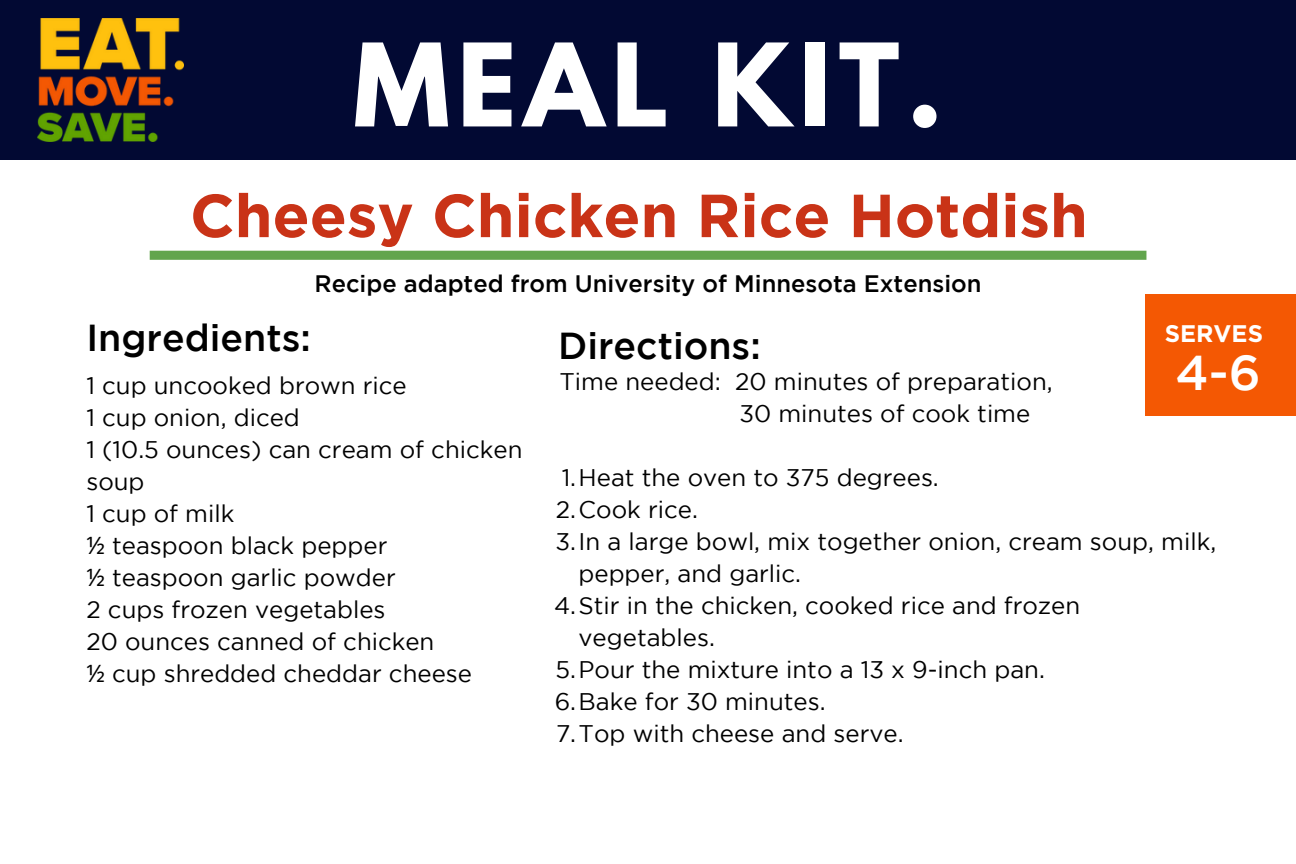
<style>
.page{position:relative;width:1296px;height:864px;background:#fff}
.page>*{position:absolute;margin:0;border:0;box-sizing:border-box;transform-origin:0 0}
.t1{font:700 101.7px "League Spartan";letter-spacing:.075em;color:#fff}
.t2{font:700 60.6px "Gotham";color:#c93317}
.t3{font:500 48.9px "Gotham";color:#fff}
.t4{font:500 37.5px "Gotham";color:#000}
.t5{font:24px/32.1px "Gotham";color:#000}
.t6{font:700 24px "Gotham";color:#fff}
.t7{font:500 23.7px "Gotham";color:#000}
.s1{font-family:"Noto Sans"}
</style>
<div class="page">
<div style="left:0;top:0;width:1296px;height:160px;background:#020933"></div>
<img style="left:38px;top:18px;width:146px;height:124px">
<div style="left:150px;top:251px;width:996px;height:9px;background:#62a54d"></div>
<div style="left:1145px;top:294px;width:151px;height:122px;background:#f45803"></div>
<h1 class="t1" style="left:353px;top:35px;width:591px">MEAL KIT.</h1>
<h2 class="t2" style="left:190px;top:181px;width:899px">Cheesy Chicken Rice Hotdish</h2>
<p class="t7" style="left:314px;top:275px;width:669px">Recipe adapted from University of Minnesota Extension</p>
<h3 class="t4" style="left:86px;top:324px;width:226px">Ingredients:</h3>
<p class="t5" style="left:86px;top:371px;width:438px">1 cup uncooked brown rice<br>1 cup onion, diced<br>1 (10.5 ounces) can cream of chicken soup<br>1 cup of milk<br><span class="s1">½</span> teaspoon black pepper<br><span class="s1">½</span> teaspoon garlic powder<br>2 cups frozen vegetables<br>20 ounces canned of chicken<br><span class="s1">½</span> cup shredded cheddar cheese</p>
<h3 class="t4" style="left:558px;top:331px;width:204px">Directions:</h3>
<p class="t5" style="left:739px;top:367px;width:315px;text-indent:-180px">Time needed: 20 minutes of preparation,<br>30 minutes of cook time</p>
<p class="t6" style="left:1165px;top:320px;width:100px">SERVES</p>
<h3 class="t3" style="left:1176px;top:354px;width:87px">4-6</h3>
<p class="t5" style="left:562px;top:463px;width:379px">1.Heat the oven to 375 degrees.</p>
<p class="t5" style="left:556px;top:495px;width:144px">2.Cook rice.</p>
<p class="t5" style="left:556px;top:527px;width:662px">3.In a large bowl, mix together onion, cream soup, milk,</p>
<p class="t5" style="left:579px;top:559px;width:224px">pepper, and garlic.</p>
<p class="t5" style="left:554px;top:591px;width:528px">4.Stir in the chicken, cooked rice and frozen</p>
<p class="t5" style="left:579px;top:623px;width:138px">vegetables.</p>
<p class="t5" style="left:556px;top:655px;width:491px">5.Pour the mixture into a 13 x 9-inch pan.</p>
<p class="t5" style="left:555px;top:687px;width:272px">6.Bake for 30 minutes.</p>
<p class="t5" style="left:556px;top:719px;width:349px">7.Top with cheese and serve.</p>
</div>
